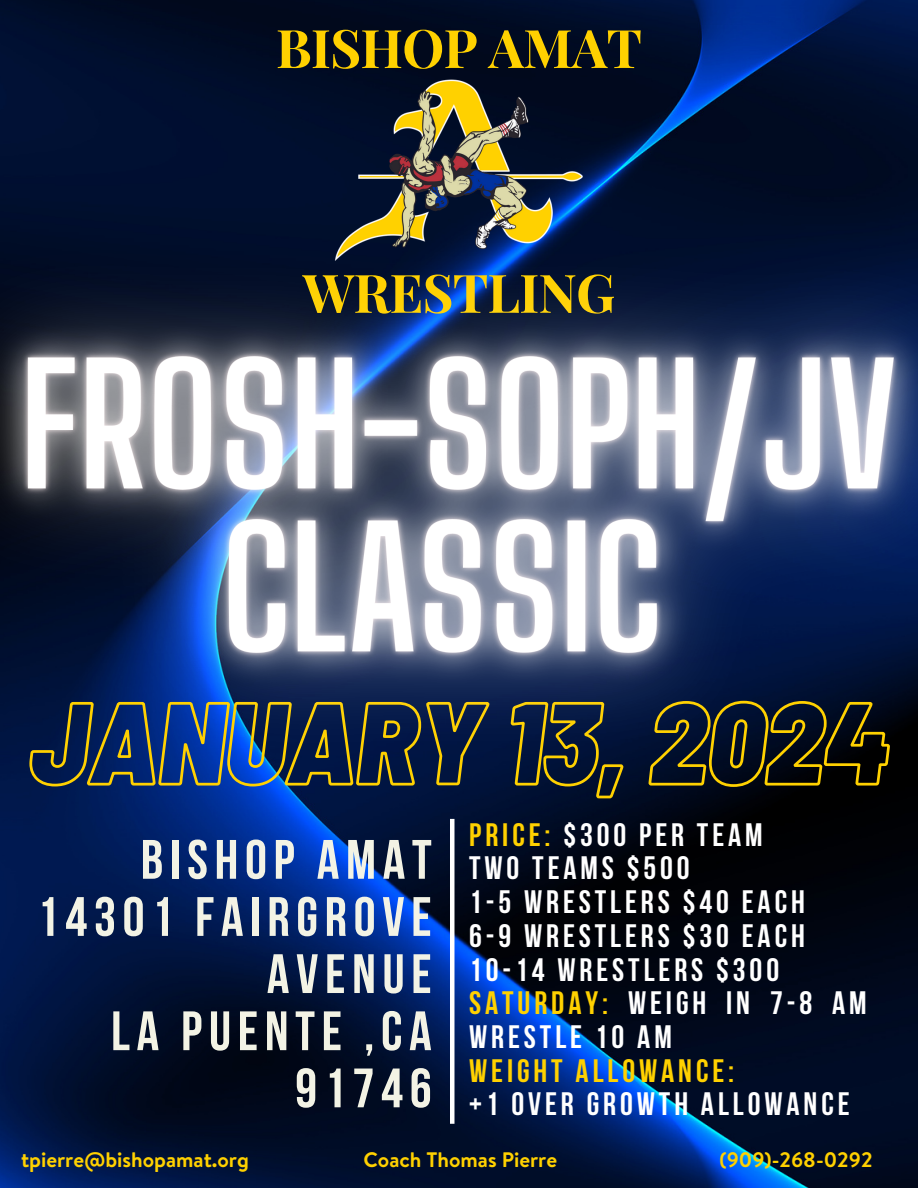
<style>
.page{position:relative;width:918px;height:1188px;background:#fff}
.page>*{position:absolute;margin:0;border:0;box-sizing:border-box;transform-origin:0 0}
.t1{font:700 55.35px/57.2px "Bebas Neue";letter-spacing:.12em;color:#f3f3e5;text-align:right}
.t2{font:700 53.25px "Playfair Display";letter-spacing:-.015em;color:#ffd100}
.t3{font:700 32.4px/33.8px "Bebas Neue";letter-spacing:.12em;color:#fff}
.t4{font:700 32.4px "Bebas Neue";letter-spacing:.12em;color:#ffd100}
.t5{font:700 21px "Brandon Text";color:#ffd100}
.s1{color:#ffd100}
</style>
<div class="page">
<img style="left:0;top:0;width:918px;height:1188px">
<hr style="left:450px;top:819px;width:4px;height:305px;background:#fff">
<img style="left:332px;top:39px;width:254px;height:105px">
<img style="left:0;top:144px;width:918px;height:726px">
<p class="t2" style="left:276px;top:10px;width:368px">BISHOP AMAT</p>
<p class="t2" style="left:303px;top:255px;width:314px">WRESTLING</p>
<p class="t1" style="left:141px;top:836px;width:292px">BISHOP AMAT</p>
<p class="t1" style="left:37px;top:893px;width:397px">14301 FAIRGROVE<br>AVENUE</p>
<p class="t1" style="left:111px;top:1008px;width:322px">LA PUENTE ,CA<br>91746</p>
<p class="t3" style="left:469px;top:821px;width:295px"><span class="s1">PRICE:</span> $300 PER TEAM</p>
<p class="t3" style="left:469px;top:854px;width:222px">TWO TEAMS $500</p>
<p class="t3" style="left:469px;top:888px;width:337px">1-5 WRESTLERS $40 EACH</p>
<p class="t3" style="left:469px;top:922px;width:337px">6-9 WRESTLERS $30 EACH</p>
<p class="t3" style="left:469px;top:956px;width:312px">10-14 WRESTLERS $300</p>
<p class="t3" style="left:469px;top:989px;width:399px"><span class="s1">SATURDAY:</span> WEIGH IN 7-8 AM<br>WRESTLE 10 AM</p>
<p class="t4" style="left:469px;top:1057px;width:267px">WEIGHT ALLOWANCE:</p>
<p class="t3" style="left:469px;top:1090px;width:382px">+1 OVER GROWTH ALLOWANCE</p>
<p class="t5" style="left:21px;top:1145px;width:229px">tpierre@bishopamat.org</p>
<p class="t5" style="left:364px;top:1145px;width:195px">Coach Thomas Pierre</p>
<p class="t5" style="left:720px;top:1145px;width:155px">(909)-268-0292</p>
</div>
